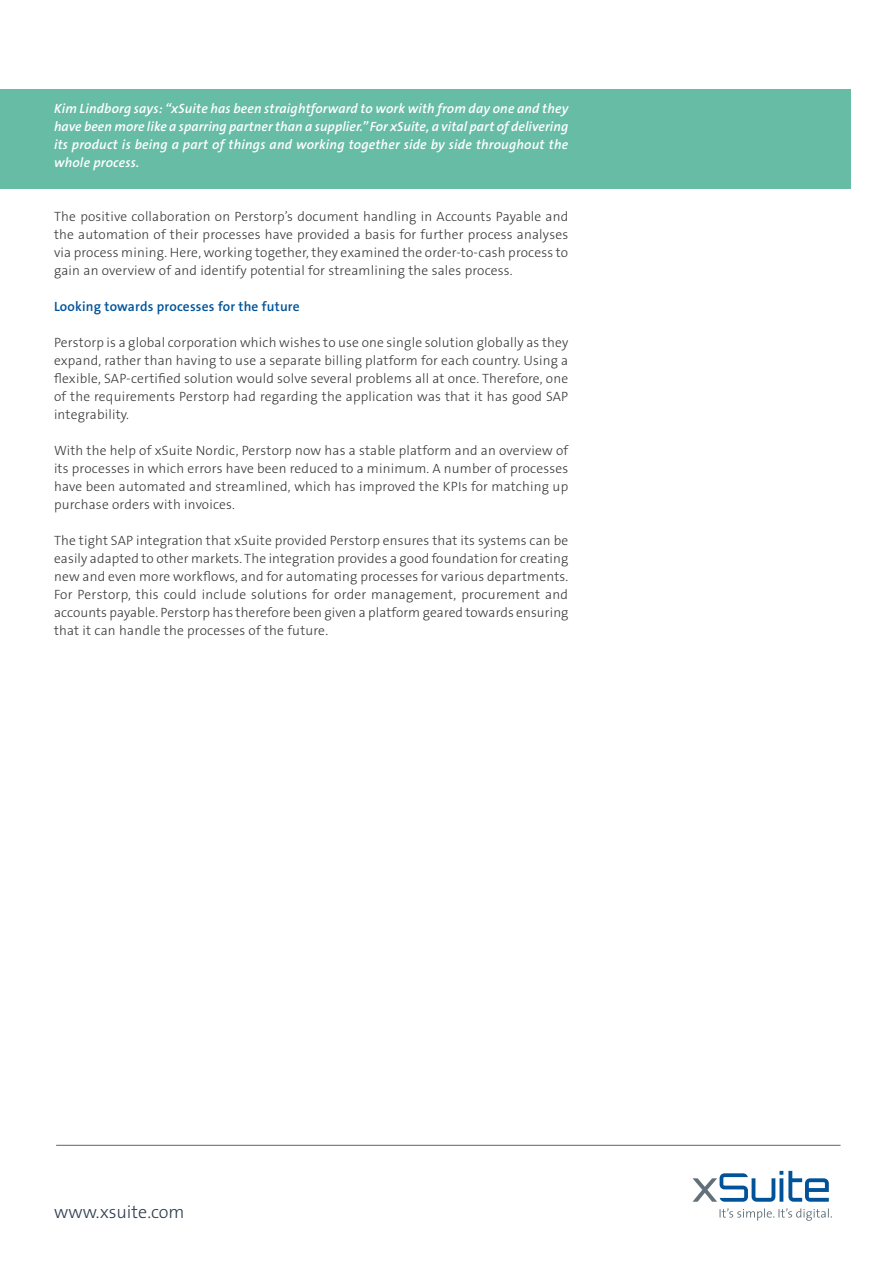
<style>
.page{position:relative;width:893px;height:1263px;background:#fff}
.page>*{position:absolute;margin:0;border:0;box-sizing:border-box;transform-origin:0 0}
.t1{font:300 18px "The Sans B W3";color:#2e3d50}
.t2{font:300 13.5px/18px "The Sans B W3";letter-spacing:.015em;color:#383839;text-align:justify}
.t3{font:italic 600 13.5px/18px "The Sans B W6";letter-spacing:.015em;color:#fff;text-align:justify}
.t4{font:600 13.5px "The Sans B W6";letter-spacing:.015em;color:#015399}
</style>
<div class="page">
<div style="left:0;top:89px;width:850px;height:100px;background:#66bca5"></div>
<svg style="left:692px;top:1171px;width:137px;height:31px"></svg>
<svg style="left:720px;top:1208px;width:112px;height:13px"></svg>
<hr style="left:56px;top:1145px;width:784px;height:1px;background:#343d49">
<p class="t3" style="left:54px;top:100px;width:516px">Kim Lindborg says: “xSuite has been straightforward to work with from day one and they have been more like a sparring partner than a supplier.” For xSuite, a vital part of delivering its product is being a part of things and working together side by side throughout the whole process.</p>
<p class="t2" style="left:54px;top:208px;width:516px">The positive collaboration on Perstorp’s document handling in Accounts Payable and the automation of their processes have provided a basis for further process analyses via process mining. Here, working together, they examined the order-to-cash process to gain an overview of and identify potential for streamlining the sales process.</p>
<p class="t4" style="left:54px;top:298px;width:247px">Looking towards processes for the future</p>
<p class="t2" style="left:54px;top:334px;width:516px">Perstorp is a global corporation which wishes to use one single solution globally as they expand, rather than having to use a separate billing platform for each country. Using a flexible, SAP-certified solution would solve several problems all at once. Therefore, one of the requirements Perstorp had regarding the application was that it has good SAP integrability.</p>
<p class="t2" style="left:54px;top:442px;width:516px">With the help of xSuite Nordic, Perstorp now has a stable platform and an overview of its processes in which errors have been reduced to a minimum. A number of processes have been automated and streamlined, which has improved the KPIs for matching up purchase orders with invoices.</p>
<p class="t2" style="left:54px;top:532px;width:516px">The tight SAP integration that xSuite provided Perstorp ensures that its systems can be easily adapted to other markets. The integration provides a good foundation for creating new and even more workflows, and for automating processes for various departments.<br>For Perstorp, this could include solutions for order management, procurement and accounts payable. Perstorp has therefore been given a platform geared towards ensuring that it can handle the processes of the future.</p>
<p class="t1" style="left:54px;top:1200px;width:132px">www.xsuite.com</p>
</div>
